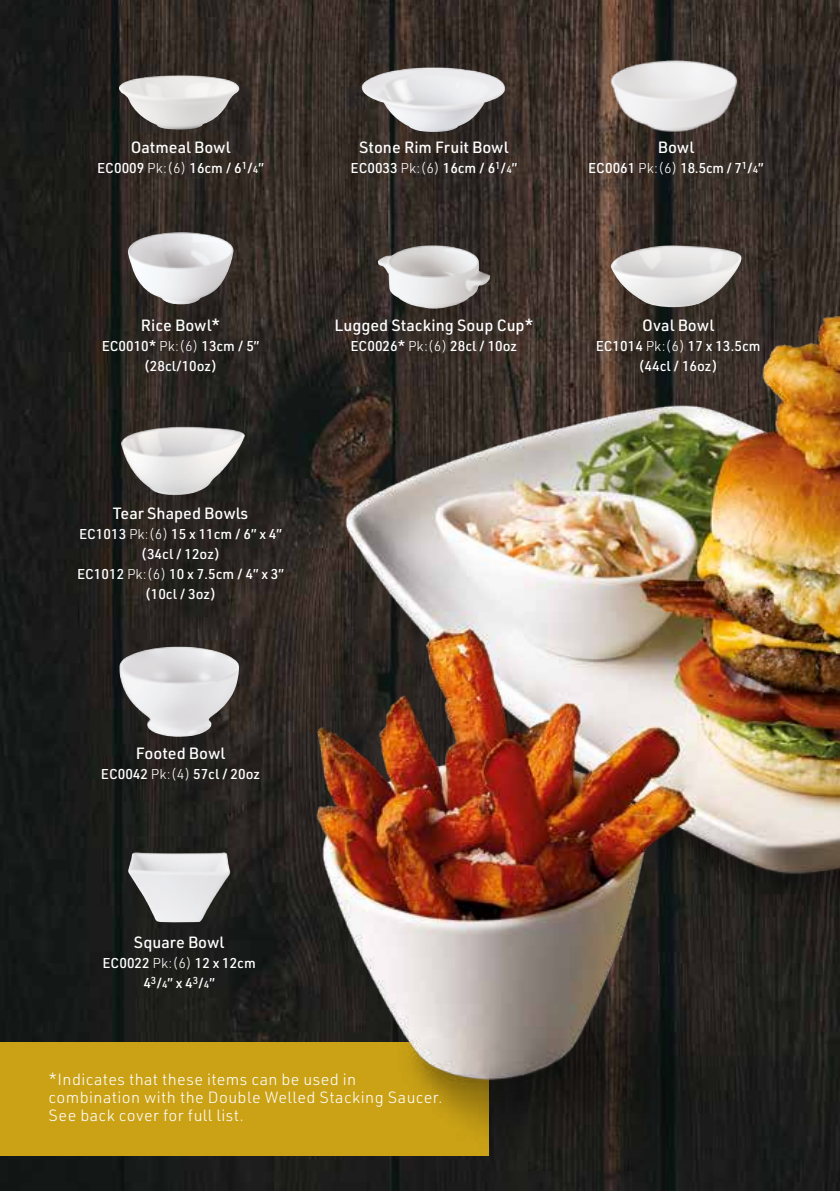
<style>
.page{position:relative;width:840px;height:1191px;background:#fff}
.page>*{position:absolute;margin:0;border:0;box-sizing:border-box;transform-origin:0 0}
.t1{font:500 16px "URWDIN";color:#fff}
.t2{font:300 16px/18px "URWDIN";letter-spacing:.025em;color:#fff}
.t3{font:500 14px/20px "URWDIN";color:#fff;text-align:center}
.s1{font-weight:300}
.s2{font-size:10px}
</style>
<div class="page">
<img style="left:0;top:0;width:839px;height:1191px">
<img style="left:359px;top:67px;width:146px;height:38px">
<img style="left:600px;top:38px;width:144px;height:67px">
<div style="left:0;top:1042px;width:488px;height:114px;background:#cba216"></div>
<img style="left:227px;top:105px;width:612px;height:1086px">
<img style="left:118px;top:426px;width:128px;height:71px">
<img style="left:128px;top:232px;width:105px;height:72px">
<img style="left:119px;top:75px;width:120px;height:54px">
<img style="left:119px;top:646px;width:120px;height:91px">
<img style="left:127px;top:852px;width:104px;height:71px">
<p class="t1" style="left:131px;top:137px;width:101px">Oatmeal Bowl</p>
<p class="t3" style="left:97px;top:158px;width:168px">EC0009 <span class="s1">Pk:(6)</span> 16cm / 6<sup>1</sup>/<span class="s2">4</span>”</p>
<p class="t1" style="left:359px;top:137px;width:151px">Stone Rim Fruit Bowl</p>
<p class="t3" style="left:350px;top:158px;width:168px">EC0033 <span class="s1">Pk:(6)</span> 16cm / 6<sup>1</sup>/<span class="s2">4</span>”</p>
<p class="t1" style="left:657px;top:137px;width:38px">Bowl</p>
<p class="t3" style="left:588px;top:158px;width:177px">EC0061 <span class="s1">Pk:(6)</span> 18.5cm / 7<sup>1</sup>/<span class="s2">4</span>”</p>
<p class="t1" style="left:141px;top:314px;width:81px">Rice Bowl*</p>
<p class="t3" style="left:102px;top:335px;width:159px">EC0010* <span class="s1">Pk:(6)</span> 13cm / 5” (28cl/10oz)</p>
<p class="t1" style="left:334px;top:314px;width:200px">Lugged Stacking Soup Cup*</p>
<p class="t3" style="left:350px;top:335px;width:168px">EC0026* <span class="s1">Pk:(6)</span> 28cl / 10oz</p>
<p class="t1" style="left:113px;top:502px;width:137px">Tear Shaped Bowls</p>
<p class="t3" style="left:77px;top:523px;width:208px">EC1013 <span class="s1">Pk:(6)</span> 15 x 11cm / 6” x 4” (34cl / 12oz)<br>EC1012 <span class="s1">Pk:(6)</span> 10 x 7.5cm / 4” x 3” (10cl / 3oz)</p>
<p class="t1" style="left:641px;top:314px;width:73px">Oval Bowl</p>
<p class="t3" style="left:595px;top:335px;width:166px">EC1014 <span class="s1">Pk:(6)</span> 17 x 13.5cm (44cl / 16oz)</p>
<p class="t1" style="left:136px;top:742px;width:91px">Footed Bowl</p>
<p class="t3" style="left:101px;top:763px;width:161px">EC0042 <span class="s1">Pk:(4)</span> 57cl / 20oz</p>
<p class="t1" style="left:134px;top:932px;width:92px">Square Bowl</p>
<p class="t3" style="left:102px;top:952px;width:155px">EC0022 <span class="s1">Pk:(6)</span> 12 x 12cm<br>4<sup>3</sup>/<span class="s2">4</span>” x 4<sup>3</sup>/<span class="s2">4</span>”</p>
<p class="t2" style="left:49px;top:1070px;width:395px">*Indicates that these items can be used in combination with the Double Welled Stacking Saucer.<br>See back cover for full list.</p>
</div>
